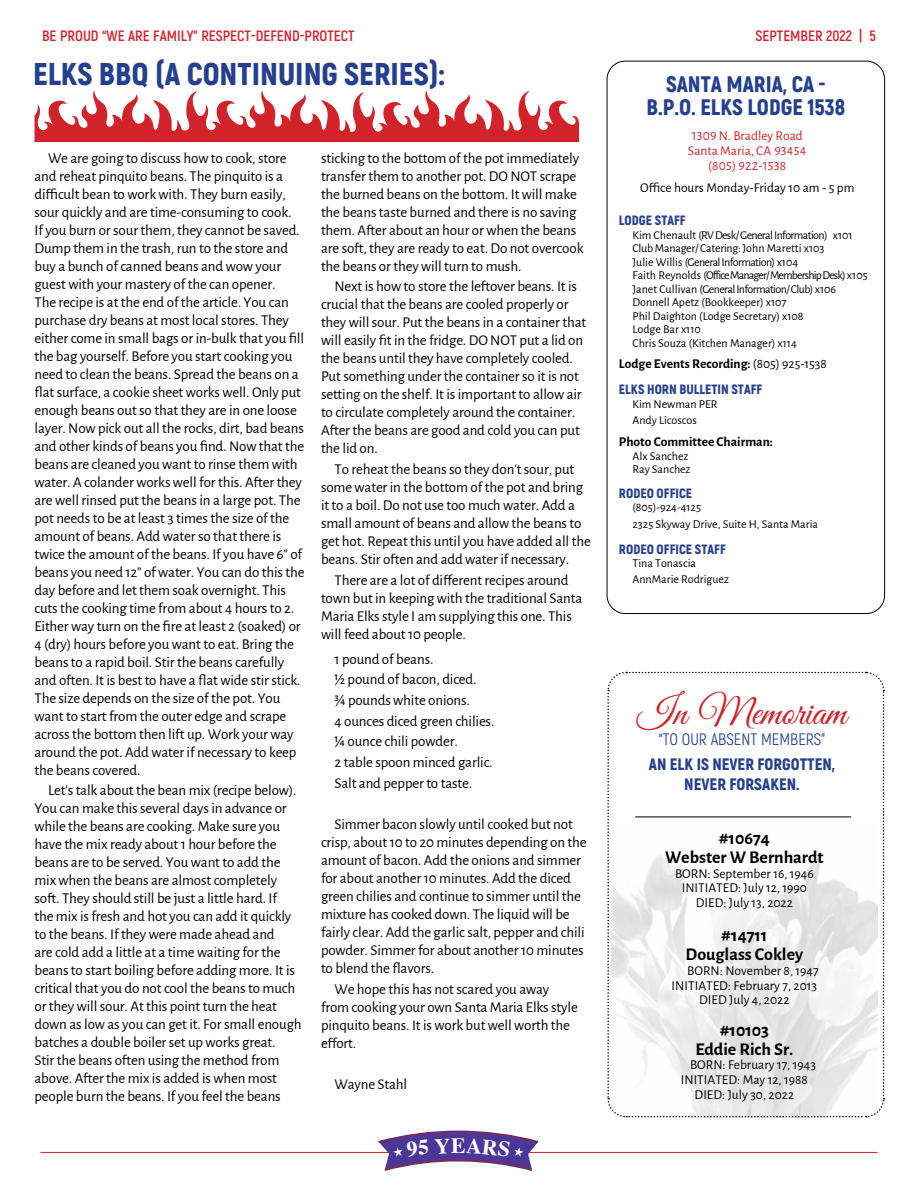
<style>
.page{position:relative;width:918px;height:1188px;background:#fff}
.page>*{position:absolute;margin:0;border:0;box-sizing:border-box;transform-origin:0 0}
.t1{font:39.9px "Great Vibes";color:#d2232a}
.t2{font:900 31.5px "Akrobat";color:#25408f}
.t3{font:900 22.5px/22.5px "Akrobat";color:#25408f;text-align:center}
.t4{font:700 21.75px "Times";color:#fff}
.t5{font:700 18px/19.2px "Alegreya Sans";color:#000;text-align:center}
.t6{font:900 16.65px/20.2px "Akrobat";color:#25408f;text-align:center}
.t7{font:16.65px "Akrobat";color:#25408f}
.t8{font:15px/18px "Alegreya Sans";letter-spacing:-.01em;color:#000}
.t9{font:700 15px "Akrobat";color:#d2232a}
.t10{font:13.5px/14.7px "Alegreya Sans";color:#000;text-align:center}
.t11{font:900 13.5px "Akrobat";color:#25408f}
.t12{font:700 13.5px "Alegreya Sans";color:#000}
.t13{font:13.5px/15px "Alegreya Sans";color:#d2232a;text-align:center}
.t14{font:12px/13.5px "Alegreya Sans";color:#000}
.s1{font-weight:400}
</style>
<div class="page">
<hr style="left:40px;top:1152px;width:838px;height:1px;background:#d2232a">
<svg style="left:379px;top:1128px;width:159px;height:15px"></svg>
<div style="left:607px;top:61px;width:278px;height:553px;border:1px solid #000;border-radius:18px"></div>
<svg style="left:607px;top:671px;width:278px;height:447px"></svg>
<hr style="left:635px;top:817px;width:216px;height:1px;background:#000">
<svg style="left:34px;top:91px;width:545px;height:50px"></svg>
<svg style="left:378px;top:1131px;width:160px;height:40px"></svg>
<p class="t9" style="left:42px;top:26px;width:314px">BE PROUD “WE ARE FAMILY” RESPECT-DEFEND-PROTECT</p>
<p class="t9" style="left:756px;top:26px;width:122px">SEPTEMBER 2022 | 5</p>
<h2 class="t2" style="left:33px;top:54px;width:413px">ELKS BBQ (A CONTINUING SERIES):</h2>
<p class="t8" style="left:34px;top:148px;width:272px;text-indent:14px">We are going to discuss how to cook, store and reheat pinquito beans. The pinquito is a difficult bean to work with. They burn easily, sour quickly and are time-consuming to cook.<br>If you burn or sour them, they cannot be saved.<br>Dump them in the trash, run to the store and buy a bunch of canned beans and wow your guest with your mastery of the can opener.<br>The recipe is at the end of the article. You can purchase dry beans at most local stores. They either come in small bags or in-bulk that you fill the bag yourself. Before you start cooking you need to clean the beans. Spread the beans on a flat surface, a cookie sheet works well. Only put enough beans out so that they are in one loose layer. Now pick out all the rocks, dirt, bad beans and other kinds of beans you find. Now that the beans are cleaned you want to rinse them with water. A colander works well for this. After they are well rinsed put the beans in a large pot. The pot needs to be at least 3 times the size of the amount of beans. Add water so that there is twice the amount of the beans. If you have 6” of beans you need 12” of water. You can do this the day before and let them soak overnight. This cuts the cooking time from about 4 hours to 2.<br>Either way turn on the fire at least 2 (soaked) or 4 (dry) hours before you want to eat. Bring the beans to a rapid boil. Stir the beans carefully and often. It is best to have a flat wide stir stick.<br>The size depends on the size of the pot. You want to start from the outer edge and scrape across the bottom then lift up. Work your way around the pot. Add water if necessary to keep the beans covered.</p>
<p class="t8" style="left:34px;top:781px;width:269px;text-indent:14px">Let’s talk about the bean mix (recipe below).<br>You can make this several days in advance or while the beans are cooking. Make sure you have the mix ready about 1 hour before the beans are to be served. You want to add the mix when the beans are almost completely soft. They should still be just a little hard. If<br>the mix is fresh and hot you can add it quickly to the beans. If they were made ahead and<br>are cold add a little at a time waiting for the beans to start boiling before adding more. It is critical that you do not cool the beans to much or they will sour. At this point turn the heat down as low as you can get it. For small enough batches a double boiler set up works great.<br>Stir the beans often using the method from above. After the mix is added is when most people burn the beans. If you feel the beans</p>
<p class="t8" style="left:321px;top:148px;width:264px">sticking to the bottom of the pot immediately transfer them to another pot. DO NOT scrape the burned beans on the bottom. It will make the beans taste burned and there is no saving them. After about an hour or when the beans are soft, they are ready to eat. Do not overcook the beans or they will turn to mush.</p>
<p class="t8" style="left:321px;top:277px;width:267px;text-indent:14px">Next is how to store the leftover beans. It is crucial that the beans are cooled properly or they will sour. Put the beans in a container that will easily fit in the fridge. DO NOT put a lid on the beans until they have completely cooled.<br>Put something under the container so it is not setting on the shelf. It is important to allow air to circulate completely around the container.<br>After the beans are good and cold you can put the lid on.</p>
<p class="t8" style="left:321px;top:460px;width:271px;text-indent:14px">To reheat the beans so they don’t sour, put some water in the bottom of the pot and bring it to a boil. Do not use too much water. Add a small amount of beans and allow the beans to get hot. Repeat this until you have added all the beans. Stir often and add water if necessary.</p>
<p class="t8" style="left:321px;top:570px;width:263px;text-indent:14px">There are a lot of different recipes around town but in keeping with the traditional Santa Maria Elks style I am supplying this one. This will feed about 10 people.</p>
<p class="t8" style="left:334px;top:648px;width:161px;line-height:20.7px">1 pound of beans.<br>½ pound of bacon, diced.<br>¾ pounds white onions.<br>4 ounces diced green chilies. ¼ ounce chili powder.<br>2 table spoon minced garlic.<br>Salt and pepper to taste.</p>
<p class="t8" style="left:321px;top:815px;width:267px;text-indent:14px">Simmer bacon slowly until cooked but not crisp, about 10 to 20 minutes depending on the amount of bacon. Add the onions and simmer for about another 10 minutes. Add the diced green chilies and continue to simmer until the mixture has cooked down. The liquid will be fairly clear. Add the garlic salt, pepper and chili powder. Simmer for about another 10 minutes to blend the flavors.</p>
<p class="t8" style="left:321px;top:979px;width:258px;text-indent:14px">We hope this has not scared you away from cooking your own Santa Maria Elks style pinquito beans. It is work but well worth the effort.</p>
<p class="t8" style="left:334px;top:1075px;width:74px">Wayne Stahl</p>
<h3 class="t4" style="left:451px;top:1125px;width:16px">E</h3>
<h3 class="t3" style="left:646px;top:73px;width:200px">SANTA MARIA, CA -<br>B.P.O. ELKS LODGE 1538</h3>
<p class="t13" style="left:688px;top:128px;width:120px">1309 N. Bradley Road<br>Santa Maria, CA 93454 (805) 922-1538</p>
<p class="t10" style="left:640px;top:180px;width:216px">Office hours Monday-Friday 10 am - 5 pm</p>
<p class="t11" style="left:619px;top:212px;width:68px">LODGE STAFF</p>
<p class="t14" style="left:632px;top:228px;width:237px">Kim Chenault (RV Desk/ General Information) x101<br>Club Manager/ Catering: John Maretti x103<br>Julie Willis (General Information) x104<br>Faith Reynolds (Office Manager/ Membership Desk) x105<br>Janet Cullivan (General Information/ Club) x106<br>Donnell Apetz (Bookkeeper) x107<br>Phil Daighton (Lodge Secretary) x108<br>Lodge Bar x110<br>Chris Souza (Kitchen Manager) x114</p>
<p class="t12" style="left:619px;top:354px;width:209px">Lodge Events Recording: <span class="s1">(805) 925-1538</span></p>
<p class="t11" style="left:619px;top:381px;width:145px">ELKS HORN BULLETIN STAFF</p>
<p class="t14" style="left:632px;top:395px;width:87px;line-height:16.2px">Kim Newman PER<br>Andy Licoscos</p>
<p class="t12" style="left:619px;top:432px;width:155px">Photo Committee Chairman:</p>
<p class="t14" style="left:632px;top:448px;width:60px">Alx Sanchez<br>Ray Sanchez</p>
<p class="t11" style="left:619px;top:484px;width:75px">RODEO OFFICE</p>
<p class="t14" style="left:632px;top:499px;width:187px;line-height:16.2px">(805)-924-4125<br>2325 Skyway Drive, Suite H, Santa Maria</p>
<p class="t11" style="left:619px;top:540px;width:108px">RODEO OFFICE STAFF</p>
<p class="t14" style="left:632px;top:555px;width:98px;line-height:16.2px">Tina Tonascia<br>AnnMarie Rodriguez</p>
<h1 class="t1" style="left:637px;top:690px;width:211px">In Memoriam</h1>
<p class="t7" style="left:659px;top:729px;width:168px">“TO OUR ABSENT MEMBERS”</p>
<p class="t6" style="left:649px;top:754px;width:188px">AN ELK IS NEVER FORGOTTEN,<br>NEVER FORSAKEN.</p>
<p class="t5" style="left:665px;top:827px;width:160px">#10674<br>Webster W Bernhardt</p>
<p class="t10" style="left:675px;top:865px;width:140px">BORN: September 16, 1946<br>INITIATED: July 12, 1990<br>DIED: July 13, 2022</p>
<p class="t5" style="left:686px;top:924px;width:119px">#14711<br>Douglass Cokley</p>
<p class="t10" style="left:687px;top:963px;width:133px">BORN: November 8, 1947</p>
<p class="t10" style="left:672px;top:977px;width:147px">INITIATED: February 7, 2013</p>
<p class="t10" style="left:699px;top:992px;width:92px">DIED July 4, 2022</p>
<p class="t5" style="left:695px;top:1019px;width:100px">#10103<br>Eddie Rich Sr.</p>
<p class="t10" style="left:690px;top:1057px;width:127px">BORN: February 17, 1943</p>
<p class="t10" style="left:681px;top:1072px;width:129px">INITIATED: May 12, 1988</p>
<p class="t10" style="left:695px;top:1087px;width:101px">DIED: July 30, 2022</p>
</div>
